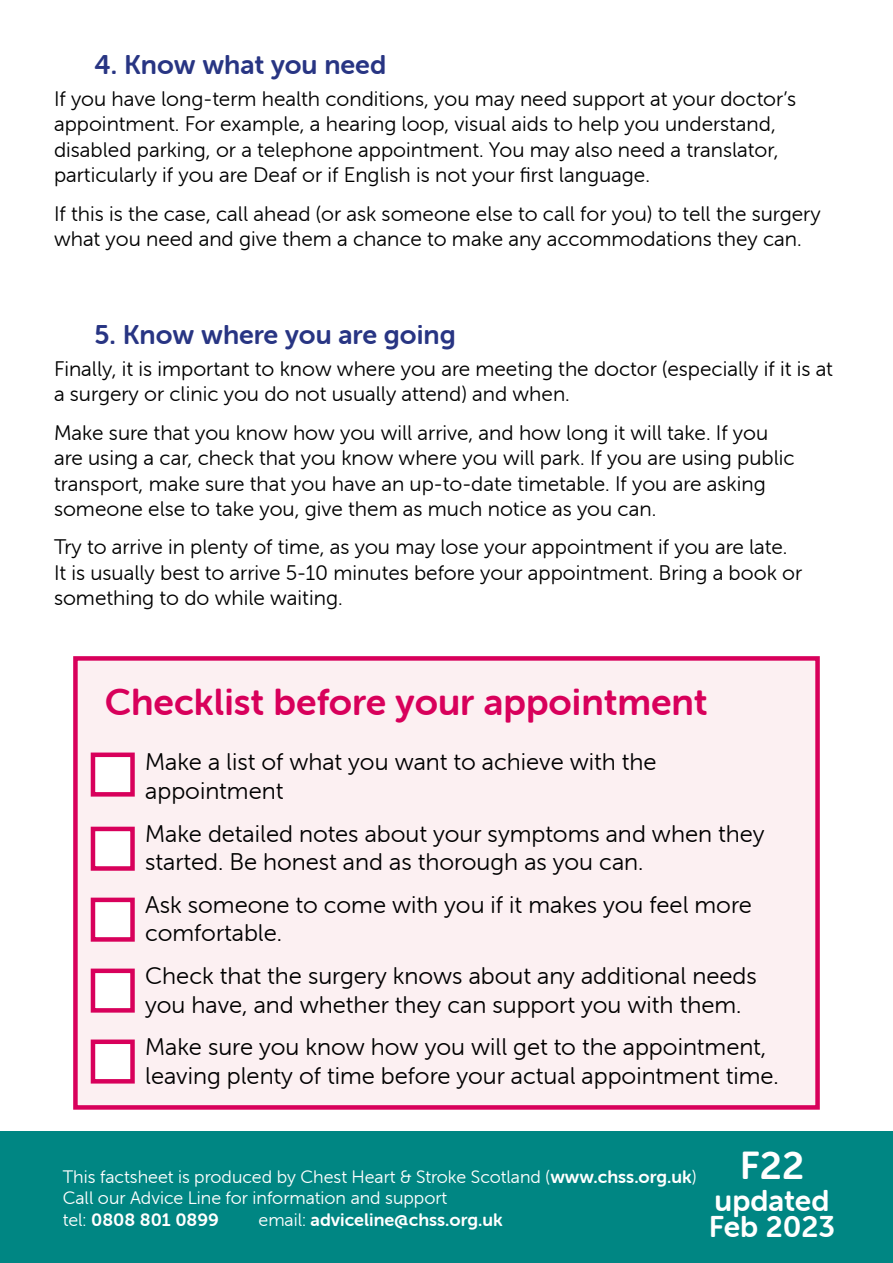
<style>
.page{position:relative;width:893px;height:1263px;background:#fff}
.page>*{position:absolute;margin:0;border:0;box-sizing:border-box;transform-origin:0 0}
.t1{font:39px "Museo Sans Rounded 700";color:#fff}
.t2{font:37.5px "Museo Sans Rounded 700";color:#d8005b}
.t3{font:30px/25.5px "Museo Sans Rounded 700";color:#fff}
.t4{font:27px "Museo Sans Rounded 700";color:#283583}
.t5{font:24px/28.8px "Museo Sans Rounded 300";color:#000}
.t6{font:21px/25.2px "Museo Sans Rounded 300";color:#000}
.t7{font:18px/21.6px "Museo Sans Rounded 300";color:#fff}
.t8{font:18px "Museo Sans Rounded 700";color:#fff}
.s1{font-family:"Museo Sans Rounded 700"}
.s2{font-family:"Museo Sans Rounded 300"}
</style>
<div class="page">
<div style="left:0;top:1131px;width:893px;height:132px;background:#008683"></div>
<div style="left:75px;top:658px;width:742px;height:449px;background:#fcf0f2"></div>
<div style="left:73px;top:656px;width:747px;height:454px;border:4px solid #d8005b"></div>
<div style="left:91px;top:752px;width:44px;height:44px;background:#fff;border:4px solid #d8005b"></div>
<div style="left:91px;top:968px;width:44px;height:45px;background:#fff;border:4px solid #d8005b"></div>
<div style="left:91px;top:898px;width:44px;height:44px;background:#fff;border:4px solid #d8005b"></div>
<div style="left:91px;top:827px;width:44px;height:44px;background:#fff;border:4px solid #d8005b"></div>
<div style="left:91px;top:1039px;width:44px;height:44px;background:#fff;border:4px solid #d8005b"></div>
<p class="t4" style="left:94px;top:50px;width:293px">4. Know what you need</p>
<p class="t6" style="left:54px;top:87px;width:744px">If you have long-term health conditions, you may need support at your doctor’s appointment. For example, a hearing loop, visual aids to help you understand, disabled parking, or a telephone appointment. You may also need a translator, particularly if you are Deaf or if English is not your first language.</p>
<p class="t6" style="left:54px;top:201px;width:768px">If this is the case, call ahead (or ask someone else to call for you) to tell the surgery what you need and give them a chance to make any accommodations they can.</p>
<p class="t4" style="left:94px;top:320px;width:363px">5. Know where you are going</p>
<p class="t6" style="left:54px;top:357px;width:780px">Finally, it is important to know where you are meeting the doctor (especially if it is at a surgery or clinic you do not usually attend) and when.</p>
<p class="t6" style="left:54px;top:420px;width:742px">Make sure that you know how you will arrive, and how long it will take. If you are using a car, check that you know where you will park. If you are using public transport, make sure that you have an up-to-date timetable. If you are asking someone else to take you, give them as much notice as you can.</p>
<p class="t6" style="left:54px;top:535px;width:750px">Try to arrive in plenty of time, as you may lose your appointment if you are late.<br>It is usually best to arrive 5-10 minutes before your appointment. Bring a book or something to do while waiting.</p>
<h2 class="t2" style="left:105px;top:681px;width:604px">Checklist before your appointment</h2>
<p class="t5" style="left:145px;top:748px;width:513px">Make a list of what you want to achieve with the appointment</p>
<p class="t5" style="left:145px;top:819px;width:621px">Make detailed notes about your symptoms and when they started. Be honest and as thorough as you can.</p>
<p class="t5" style="left:145px;top:890px;width:608px">Ask someone to come with you if it makes you feel more comfortable.</p>
<p class="t5" style="left:145px;top:961px;width:613px">Check that the surgery knows about any additional needs you have, and whether they can support you with them.</p>
<p class="t5" style="left:145px;top:1032px;width:635px">Make sure you know how you will get to the appointment, leaving plenty of time before your actual appointment time.</p>
<p class="t7" style="left:63px;top:1166px;width:635px">This factsheet is produced by Chest Heart &amp; Stroke Scotland (<span class="s1">www.chss.org.uk</span>)<br>Call our Advice Line for information and support</p>
<p class="t8" style="left:63px;top:1209px;width:158px"><span class="s2">tel:</span> 0808 801 0899</p>
<p class="t8" style="left:259px;top:1209px;width:246px"><span class="s2">email:</span> adviceline@chss.org.uk</p>
<h1 class="t1" style="left:740px;top:1144px;width:66px">F22</h1>
<h3 class="t3" style="left:709px;top:1188px;width:128px">updated<br>Feb 2023</h3>
</div>
